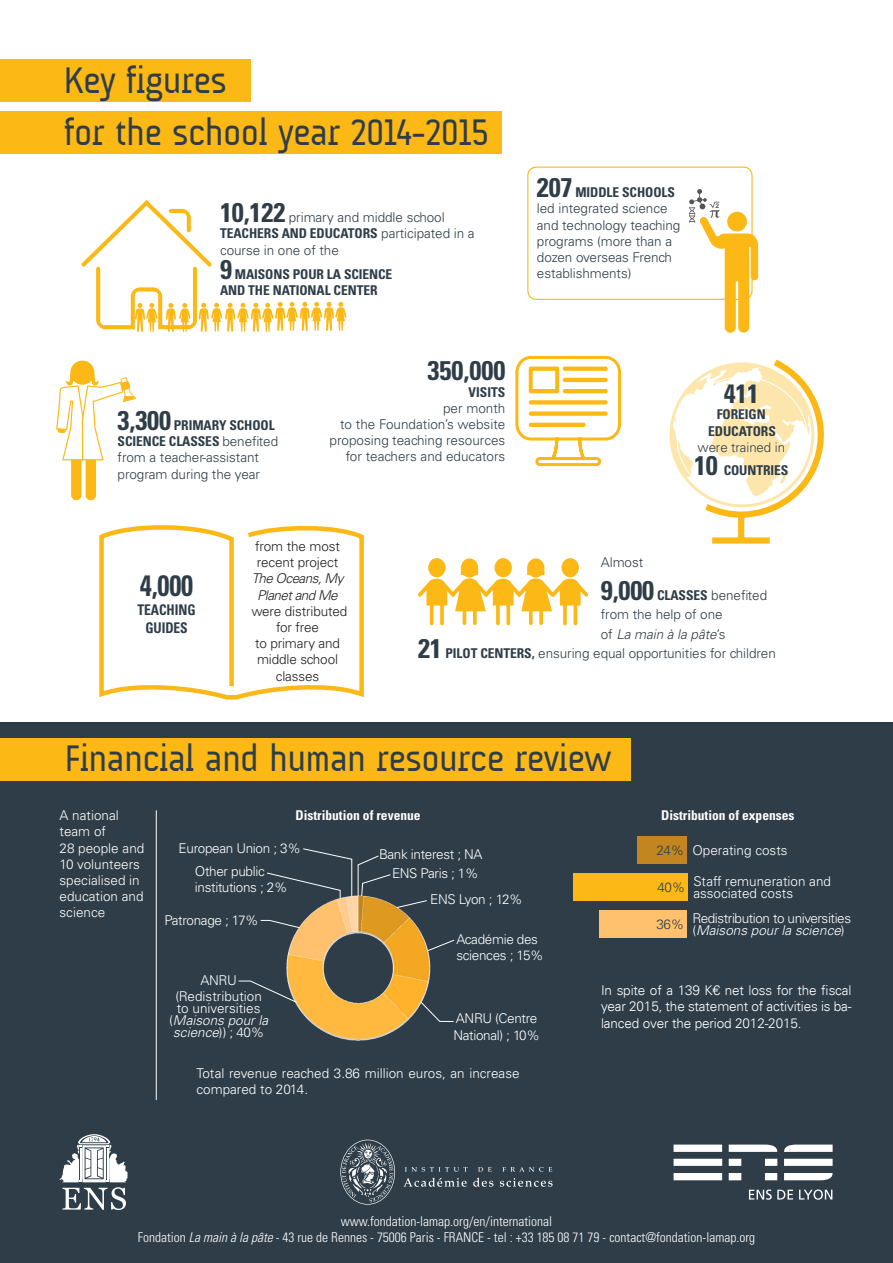
<style>
.page{position:relative;width:893px;height:1263px;background:#fff}
.page>*{position:absolute;margin:0;border:0;box-sizing:border-box;transform-origin:0 0}
.Gros_titre_-_pour_ca{font:37.5px "A Udimat";letter-spacing:-.015em;color:#2e3d48}
.t1{font:700 condensed 29.4px "Univers LT Std";color:#2e3d48;scale:.92 1}
.t2{font:700 condensed 27px "Univers LT Std";color:#2e3d48}
.t3{font:700 condensed 26.4px "Univers LT Std";color:#2e3d48}
.t4{font:700 condensed 14.7px/18px "Univers LT Std";letter-spacing:-.005em;color:#2e3d48;text-align:center;scale:.92 1}
.Légende_graph_compta{font:300 13.5px/16.2px "Univers LT Std";letter-spacing:-.005em;color:#2e3d48}
.Légende_graph_compta-2{font:300 13.5px/16.2px "Univers LT Std";color:#fff}
.t5{font:300 condensed 13.5px/16.2px "Univers LT Std";color:#fff;text-align:center}
.Légende_graph_compta-3{font:300 13.5px/16.2px "Univers LT Std";letter-spacing:-.025em;color:#fff}
.t6{font:300 13.5px/16.2px "Univers";letter-spacing:-.01em;color:#fff;text-align:justify}
.t7{font:300 13.5px/16.2px "Univers LT Std";letter-spacing:-.01em;color:#231f20;text-align:center}
.t8{font:700 condensed 13.5px/16.5px "Univers LT Std";letter-spacing:-.005em;color:#2e3d48}
.Légende_graph_compta-4{font:300 13.5px/12px "Univers LT Std";letter-spacing:-.03em;color:#fff}
.t9{font:700 condensed 13.5px "Univers LT Std";color:#fff}
.t10{font:italic 300 13.5px "Univers LT Std";letter-spacing:-.005em;color:#2e3d48}
.Légende_graph_compta-5{font:300 13.5px "Univers LT Std";letter-spacing:-.035em;color:#fff}
.t11{font:300 13.2px "Univers LT Std";letter-spacing:-.005em;color:#2e3d48}
.s1{font-weight:700;font-stretch:condensed;font-size:27px}
.s2{font-weight:700;font-stretch:condensed}
.s3{font-size:27px}
.s4{font-size:13.5px}
.s5{font-style:italic}
.s6{font-style:normal}
</style>
<div class="page">
<svg style="left:669px;top:359px;width:155px;height:185px"></svg>
<div style="left:527px;top:167px;width:226px;height:133px;border:1px solid #fcb814;border-radius:9px"></div>
<svg style="left:56px;top:361px;width:80px;height:139px"></svg>
<svg style="left:99px;top:525px;width:265px;height:175px"></svg>
<div style="left:0;top:722px;width:893px;height:541px;background:#2e3d48"></div>
<div style="left:0;top:60px;width:251px;height:42px;background:#fcb814"></div>
<div style="left:0;top:112px;width:502px;height:42px;background:#fcb814"></div>
<div style="left:0;top:738px;width:630px;height:42px;background:#fcb814"></div>
<svg style="left:515px;top:355px;width:107px;height:112px"></svg>
<svg style="left:405px;top:1167px;width:63px;height:5px"></svg>
<svg style="left:478px;top:1167px;width:14px;height:4px"></svg>
<svg style="left:502px;top:1167px;width:50px;height:5px"></svg>
<svg style="left:403px;top:1178px;width:64px;height:9px"></svg>
<svg style="left:473px;top:1178px;width:20px;height:9px"></svg>
<svg style="left:500px;top:1178px;width:53px;height:9px"></svg>
<svg style="left:340px;top:1140px;width:55px;height:65px"></svg>
<svg style="left:60px;top:1134px;width:68px;height:76px"></svg>
<svg style="left:674px;top:1144px;width:48px;height:36px"></svg>
<svg style="left:729px;top:1144px;width:48px;height:36px"></svg>
<svg style="left:784px;top:1144px;width:49px;height:36px"></svg>
<svg style="left:749px;top:1189px;width:44px;height:11px"></svg>
<svg style="left:799px;top:1189px;width:33px;height:11px"></svg>
<hr style="left:156px;top:810px;width:1px;height:290px;background:#fff">
<div style="left:637px;top:836px;width:50px;height:28px;background:#c3851f"></div>
<div style="left:600px;top:910px;width:87px;height:28px;background:#ffc16d"></div>
<div style="left:573px;top:873px;width:115px;height:27px;background:#fcb814"></div>
<svg style="left:433px;top:940px;width:21px;height:9px"></svg>
<svg style="left:260px;top:920px;width:21px;height:4px"></svg>
<svg style="left:267px;top:848px;width:85px;height:46px"></svg>
<svg style="left:358px;top:855px;width:33px;height:39px"></svg>
<svg style="left:433px;top:1014px;width:21px;height:8px"></svg>
<svg style="left:81px;top:200px;width:265px;height:132px"></svg>
<svg style="left:418px;top:558px;width:170px;height:67px"></svg>
<svg style="left:689px;top:189px;width:69px;height:144px"></svg>
<img style="left:281px;top:894px;width:152px;height:147px">
<svg style="left:238px;top:981px;width:59px;height:22px"></svg>
<p class="Gros_titre_-_pour_ca" style="left:64px;top:59px;width:165px">Key figures</p>
<p class="Gros_titre_-_pour_ca" style="left:64px;top:111px;width:426px">for the school year 2014-2015</p>
<p class="Légende_graph_compta" style="left:220px;top:208px;width:256px"><span class="s1">10,122</span> primary and middle school<br><span class="s2">TEACHERS AND EDUCATORS</span> participated in a course in one of the</p>
<p class="t8" style="left:220px;top:265px;width:174px"><span class="s3">9</span> MAISONS POUR LA SCIENCE<br>AND THE NATIONAL CENTER</p>
<p class="Légende_graph_compta" style="left:118px;top:417px;width:162px"><span class="s1">3,300</span> <span class="s2">PRIMARY SCHOOL<br>SCIENCE CLASSES</span> benefited from a teacher-assistant program during the year</p>
<p class="t2" style="left:427px;top:354px;width:79px">350,000</p>
<p class="t8" style="left:469px;top:384px;width:38px">VISITS</p>
<p class="Légende_graph_compta" style="left:330px;top:400px;width:177px;text-align:right">per month<br>to the Foundation’s website proposing teaching resources for teachers and educators</p>
<p class="Légende_graph_compta" style="left:537px;top:184px;width:145px"><span class="s1">207</span> <span class="s2">MIDDLE SCHOOLS </span>led integrated science and technology teaching programs (more than a dozen overseas French establishments)</p>
<p class="t3" style="left:724px;top:377px;width:36px">411</p>
<p class="t8" style="left:708px;top:406px;width:69px;text-align:center">FOREIGN<br>EDUCATORS</p>
<p class="t11" style="left:697px;top:440px;width:89px"><span class="s4">w</span>ere trained in</p>
<p class="t8" style="left:694px;top:462px;width:96px"><span class="s3">10</span> COUNTRIES</p>
<p class="t1" style="left:140px;top:567px;width:60px">4,000</p>
<p class="t4" style="left:138px;top:601px;width:65px">TEACHING<br>GUIDES</p>
<p class="t7" style="left:251px;top:538px;width:97px">from the most recent project<br><span class="s5">The Oceans, My<br>Planet and Me </span>were distributed for free<br>to primary and middle school classes</p>
<p class="Légende_graph_compta" style="left:601px;top:554px;width:44px">Almost</p>
<p class="Légende_graph_compta" style="left:601px;top:587px;width:168px"><span class="s1">9,000</span> <span class="s2">CLASSES</span> benefited</p>
<p class="Légende_graph_compta" style="left:601px;top:606px;width:123px">from the help of one</p>
<p class="t10" style="left:601px;top:626px;width:126px"><span class="s6">of</span> La main à la pâte<span class="s6">’s</span></p>
<p class="Légende_graph_compta" style="left:418px;top:645px;width:359px"><span class="s1">21</span> <span class="s2">PILOT CENTERS,</span> ensuring equal opportunities for children</p>
<p class="Gros_titre_-_pour_ca" style="left:65px;top:737px;width:548px">Financial and human resource review</p>
<p class="Légende_graph_compta-2" style="left:60px;top:807px;width:61px">A national team of</p>
<p class="Légende_graph_compta-2" style="left:60px;top:840px;width:86px">28 people and<br>10 volunteers</p>
<p class="Légende_graph_compta-2" style="left:60px;top:872px;width:86px">specialised in education and science</p>
<p class="t9" style="left:295px;top:807px;width:127px">Distribution of revenue</p>
<p class="t9" style="left:661px;top:807px;width:135px">Distribution of expenses</p>
<p class="Légende_graph_compta-3" style="left:179px;top:840px;width:124px">European Union ; 3%</p>
<p class="Légende_graph_compta-3" style="left:379px;top:846px;width:105px">Bank interest ; NA</p>
<p class="Légende_graph_compta-3" style="left:195px;top:863px;width:71px">Other public</p>
<p class="Légende_graph_compta-3" style="left:392px;top:865px;width:88px">ENS Paris ; 1%</p>
<p class="Légende_graph_compta-3" style="left:195px;top:879px;width:94px">institutions ; 2%</p>
<p class="Légende_graph_compta-5" style="left:430px;top:891px;width:94px">ENS Lyon ; 12%</p>
<p class="Légende_graph_compta-3" style="left:456px;top:931px;width:89px">Académie des sciences ; 15%</p>
<p class="Légende_graph_compta-2" style="left:175px;top:972px;width:88px;text-align:center">ANRU (Redistribution</p>
<p class="Légende_graph_compta-2" style="left:169px;top:1002px;width:101px;line-height:12px;text-align:center">to universities (<span class="s5">Maisons pour la science</span>)) ; 40%</p>
<p class="Légende_graph_compta-3" style="left:453px;top:1010px;width:88px">ANRU (Centre<br>National) ; 10%</p>
<p class="Légende_graph_compta-3" style="left:164px;top:912px;width:96px">Patronage ; 17%</p>
<p class="Légende_graph_compta-2" style="left:196px;top:1065px;width:325px">Total revenue reached 3.86 million euros, an increase compared to 2014.</p>
<p class="Légende_graph_compta" style="left:656px;top:842px;width:29px">24%</p>
<p class="Légende_graph_compta-2" style="left:692px;top:842px;width:97px">Operating costs</p>
<p class="Légende_graph_compta" style="left:657px;top:879px;width:29px">40%</p>
<p class="Légende_graph_compta-2" style="left:693px;top:875px;width:139px;line-height:12px">Staff remuneration and associated costs</p>
<p class="Légende_graph_compta" style="left:656px;top:916px;width:29px">36%</p>
<p class="Légende_graph_compta-4" style="left:692px;top:912px;width:160px">Redistribution to universities (<span class="s5">Maisons pour la science</span>)</p>
<p class="t6" style="left:601px;top:982px;width:252px">In spite of a 139 K€ net loss for the fiscal year 2015, the statement of activities is ba&shy;lanced over the period 2012-2015.</p>
<p class="t5" style="left:138px;top:1213px;width:619px">www.fondation-lamap.org/en/international<br>Fondation <span class="s5">La main à la pâte</span> - 43 rue de Rennes - 75006 Paris - FRANCE - tel : +33 185 08 71 79 - contact@fondation-lamap.org</p>
</div>
